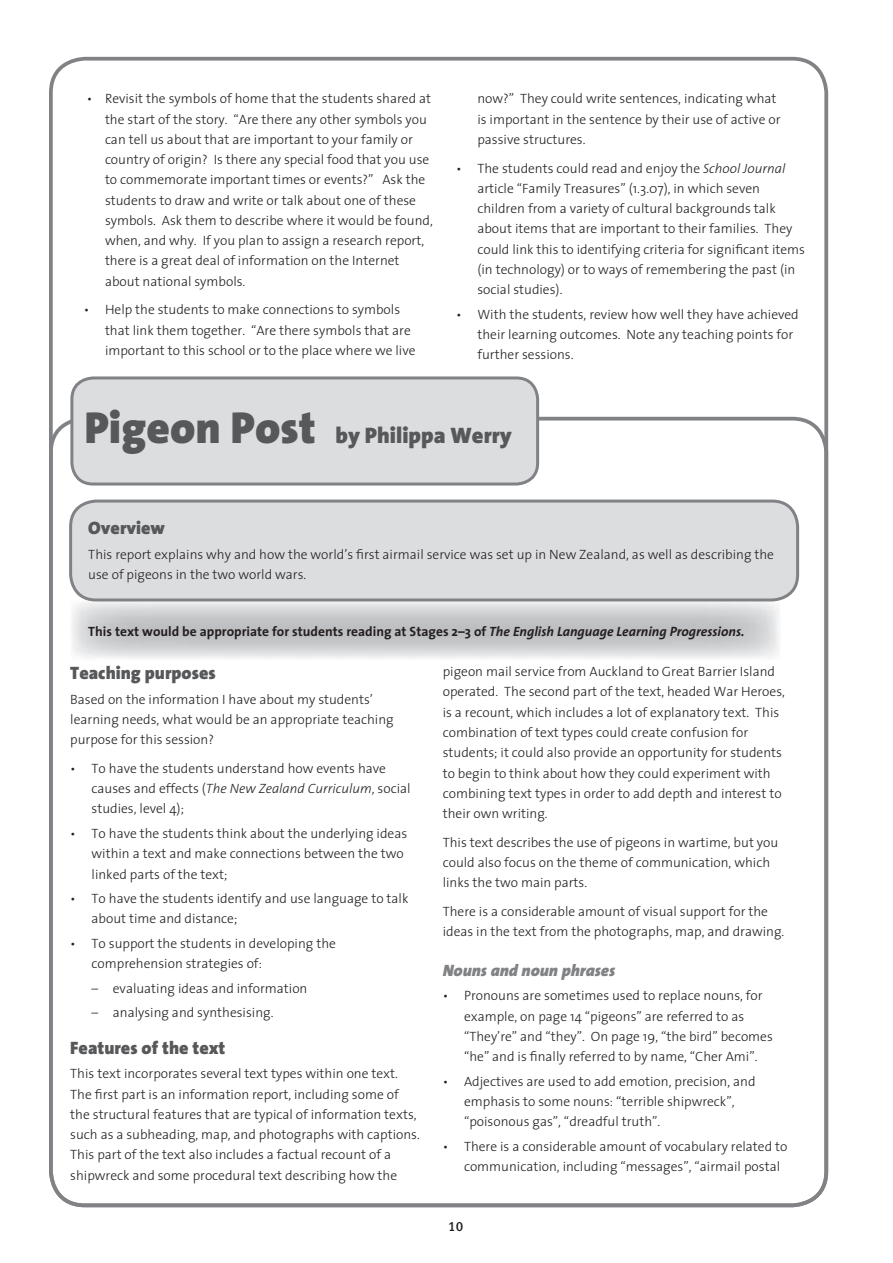
<style>
.page{position:relative;width:893px;height:1263px;background:#fff}
.page>*{position:absolute;margin:0;border:0;box-sizing:border-box;transform-origin:0 0}
.t1{font:22.5px "The Sans NZ Black";color:#57585a}
.t2{font:18px "The Sans NZ Black";color:#57585a}
.t3{font:italic 16.5px "The Sans NZ Black";color:#808285}
.t4{font:13.5px/20.2px "The Sans NZ Light";color:#231f20}
.t5{font:13.5px "The Sans NZ Bold";color:#231f20}
.t6{font:13.5px "Meta Medium LFNZ";color:#231f20}
.s1{font-style:italic}
.s2{font-size:45px}
</style>
<div class="page">
<div style="left:49px;top:417px;width:778px;height:790px;border:4px solid #808285;border-radius:34px"></div>
<div style="left:72px;top:378px;width:465px;height:106px;background:#dcdddf;border-radius:21px"></div>
<div style="left:70px;top:376px;width:469px;height:109px;border:3px solid #808285;border-radius:21px"></div>
<div style="left:71px;top:501px;width:726px;height:99px;background:#dcdddf;border-radius:26px"></div>
<div style="left:69px;top:499px;width:729px;height:102px;border:3px solid #808285;border-radius:26px"></div>
<p class="t4" style="left:105px;top:90px;width:329px;text-indent:-18px">• Revisit the symbols of home that the students shared at the start of the story. “Are there any other symbols you can tell us about that are important to your family or country of origin? Is there any special food that you use to commemorate important times or events?” Ask the students to draw and write or talk about one of these symbols. Ask them to describe where it would be found, when, and why. If you plan to assign a research report, there is a great deal of information on the Internet about national symbols.</p>
<p class="t4" style="left:105px;top:301px;width:312px;text-indent:-21px">• Help the students to make connections to symbols that link them together. “Are there symbols that are important to this school or to the place where we live</p>
<p class="t4" style="left:477px;top:90px;width:304px">now?” They could write sentences, indicating what is important in the sentence by their use of active or passive structures.</p>
<p class="t4" style="left:477px;top:159px;width:329px;text-indent:-21px">• The students could read and enjoy the <span class="s1">School Journal </span>article “Family Treasures” (1.3.07), in which seven children from a variety of cultural backgrounds talk about items that are important to their families. They could link this to identifying criteria for significant items (in technology) or to ways of remembering the past (in social studies).</p>
<p class="t4" style="left:477px;top:305px;width:323px;text-indent:-21px">• With the students, review how well they have achieved their learning outcomes. Note any teaching points for further sessions.</p>
<h1 class="t1" style="left:84px;top:426px;width:428px"><span class="s2">Pigeon Post</span> by Philippa Werry</h1>
<h2 class="t2" style="left:88px;top:520px;width:78px">Overview</h2>
<p class="t4" style="left:88px;top:545px;width:687px">This report explains why and how the world’s first airmail service was set up in New Zealand, as well as describing the use of pigeons in the two world wars.</p>
<p class="t5" style="left:88px;top:626px;width:657px">This text would be appropriate for students reading at Stages 2–3 of <span class="s1">The English Language Learning Progressions.</span></p>
<h2 class="t2" style="left:70px;top:666px;width:147px">Teaching purposes</h2>
<p class="t4" style="left:70px;top:690px;width:325px">Based on the information I have about my students’ learning needs, what would be an appropriate teaching purpose for this session?</p>
<p class="t4" style="left:91px;top:759px;width:320px;text-indent:-21px">• To have the students understand how events have causes and effects (<span class="s1">The New Zealand Curriculum</span>, social studies, level 4);</p>
<p class="t4" style="left:91px;top:824px;width:317px;text-indent:-21px">• To have the students think about the underlying ideas within a text and make connections between the two linked parts of the text;</p>
<p class="t4" style="left:91px;top:889px;width:318px;text-indent:-21px">• To have the students identify and use language to talk about time and distance;</p>
<p class="t4" style="left:91px;top:934px;width:246px;text-indent:-21px">• To support the students in developing the comprehension strategies of:</p>
<p class="t4" style="left:91px;top:979px;width:217px">– evaluating ideas and information</p>
<p class="t4" style="left:91px;top:1003px;width:183px">– analysing and synthesising.</p>
<h2 class="t2" style="left:70px;top:1040px;width:157px">Features of the text</h2>
<p class="t4" style="left:70px;top:1065px;width:351px">This text incorporates several text types within one text.<br>The first part is an information report, including some of the structural features that are typical of information texts, such as a subheading, map, and photographs with captions.<br>This part of the text also includes a factual recount of a shipwreck and some procedural text describing how the</p>
<p class="t4" style="left:442px;top:663px;width:343px">pigeon mail service from Auckland to Great Barrier Island operated. The second part of the text, headed War Heroes, is a recount, which includes a lot of explanatory text. This combination of text types could create confusion for students; it could also provide an opportunity for students to begin to think about how they could experiment with combining text types in order to add depth and interest to their own writing.</p>
<p class="t4" style="left:442px;top:833px;width:337px">This text describes the use of pigeons in wartime, but you could also focus on the theme of communication, which links the two main parts.</p>
<p class="t4" style="left:442px;top:902px;width:343px">There is a considerable amount of visual support for the ideas in the text from the photographs, map, and drawing.</p>
<p class="t3" style="left:442px;top:963px;width:174px">Nouns and noun phrases</p>
<p class="t4" style="left:464px;top:987px;width:310px;text-indent:-21px">• Pronouns are sometimes used to replace nouns, for example, on page 14 “pigeons” are referred to as “They’re” and “they”. On page 19, “the bird” becomes “he” and is finally referred to by name, “Cher Ami”.</p>
<p class="t4" style="left:464px;top:1072px;width:293px;text-indent:-21px">• Adjectives are used to add emotion, precision, and emphasis to some nouns: “terrible shipwreck”, “poisonous gas”, “dreadful truth”.</p>
<p class="t4" style="left:464px;top:1137px;width:325px;text-indent:-21px">• There is a considerable amount of vocabulary related to communication, including “messages”, “airmail postal</p>
<p class="t6" style="left:448px;top:1221px;width:17px">10</p>
</div>
